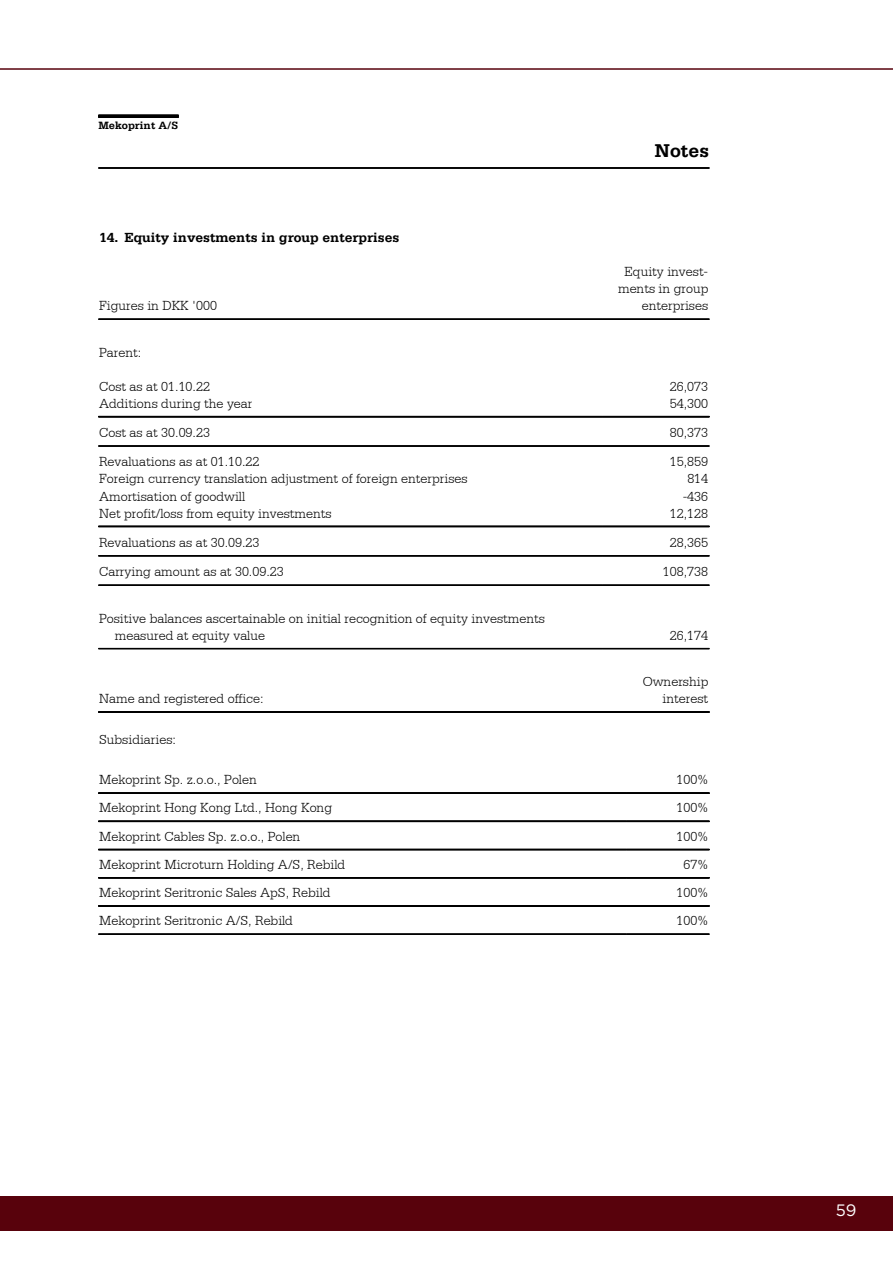
<style>
.page{position:relative;width:893px;height:1263px;background:#fff}
.page>*{position:absolute;margin:0;border:0;box-sizing:border-box;transform-origin:0 0}
.t1{font:300 19.5px "Dane Serifa";color:#000}
.t2{font:16.5px "Gotham";color:#fff}
.t3{font:300 13.95px/17px "Dane Serifa";color:#000;text-align:right}
.t4{font:300 13.95px "Dane Serifa";letter-spacing:-.005em;color:#000}
.t5{font:300 11.1px "Dane Serifa";color:#000}
</style>
<div class="page">
<hr style="left:98px;top:115px;width:81px;height:1px;background:#000">
<hr style="left:98px;top:116px;width:81px;height:1px;background:#000">
<hr style="left:98px;top:117px;width:81px;height:1px;background:#000">
<hr style="left:98px;top:167px;width:611px;height:1px;background:#000">
<hr style="left:98px;top:168px;width:611px;height:1px;background:#000">
<hr style="left:98px;top:319px;width:505px;height:1px;background:#000">
<hr style="left:603px;top:319px;width:106px;height:1px;background:#000">
<hr style="left:98px;top:416px;width:505px;height:1px;background:#000">
<hr style="left:98px;top:417px;width:505px;height:1px;background:#000">
<hr style="left:603px;top:416px;width:106px;height:1px;background:#000">
<hr style="left:603px;top:417px;width:106px;height:1px;background:#000">
<hr style="left:98px;top:445px;width:505px;height:1px;background:#000">
<hr style="left:98px;top:446px;width:505px;height:1px;background:#000">
<hr style="left:603px;top:445px;width:106px;height:1px;background:#000">
<hr style="left:603px;top:446px;width:106px;height:1px;background:#000">
<hr style="left:98px;top:526px;width:505px;height:1px;background:#000">
<hr style="left:603px;top:526px;width:106px;height:1px;background:#000">
<hr style="left:98px;top:555px;width:505px;height:1px;background:#000">
<hr style="left:98px;top:556px;width:505px;height:1px;background:#000">
<hr style="left:603px;top:555px;width:106px;height:1px;background:#000">
<hr style="left:603px;top:556px;width:106px;height:1px;background:#000">
<hr style="left:98px;top:585px;width:505px;height:1px;background:#000">
<hr style="left:603px;top:585px;width:106px;height:1px;background:#000">
<hr style="left:98px;top:648px;width:505px;height:1px;background:#000">
<hr style="left:98px;top:649px;width:505px;height:1px;background:#000">
<hr style="left:603px;top:648px;width:106px;height:1px;background:#000">
<hr style="left:603px;top:649px;width:106px;height:1px;background:#000">
<hr style="left:98px;top:711px;width:529px;height:1px;background:#000">
<hr style="left:98px;top:712px;width:529px;height:1px;background:#000">
<hr style="left:627px;top:711px;width:82px;height:1px;background:#000">
<hr style="left:627px;top:712px;width:82px;height:1px;background:#000">
<hr style="left:98px;top:793px;width:529px;height:1px;background:#000">
<hr style="left:627px;top:793px;width:82px;height:1px;background:#000">
<hr style="left:98px;top:821px;width:529px;height:1px;background:#000">
<hr style="left:627px;top:821px;width:82px;height:1px;background:#000">
<hr style="left:98px;top:849px;width:529px;height:1px;background:#000">
<hr style="left:627px;top:849px;width:82px;height:1px;background:#000">
<hr style="left:98px;top:877px;width:529px;height:1px;background:#000">
<hr style="left:98px;top:878px;width:529px;height:1px;background:#000">
<hr style="left:627px;top:877px;width:82px;height:1px;background:#000">
<hr style="left:627px;top:878px;width:82px;height:1px;background:#000">
<hr style="left:98px;top:905px;width:529px;height:1px;background:#000">
<hr style="left:98px;top:906px;width:529px;height:1px;background:#000">
<hr style="left:627px;top:905px;width:82px;height:1px;background:#000">
<hr style="left:627px;top:906px;width:82px;height:1px;background:#000">
<hr style="left:98px;top:934px;width:529px;height:1px;background:#000">
<hr style="left:627px;top:934px;width:82px;height:1px;background:#000">
<div style="left:0;top:1196px;width:893px;height:35px;background:#58020c"></div>
<hr style="left:0;top:68px;width:893px;height:2px;background:#58020c">
<p class="t5" style="left:98px;top:118px;width:81px">Mekoprint A/S</p>
<p class="t4" style="left:99px;top:229px;width:302px">14. Equity investments in group enterprises</p>
<p class="t3" style="left:99px;top:297px;width:119px">Figures in DKK '000</p>
<h1 class="t1" style="left:655px;top:139px;width:56px">Notes</h1>
<p class="t3" style="left:618px;top:263px;width:92px">Equity invest&shy;ments in group enterprises</p>
<p class="t3" style="left:99px;top:343px;width:44px">Parent:</p>
<p class="t3" style="left:99px;top:377px;width:112px">Cost as at 01.10.22</p>
<p class="t3" style="left:670px;top:377px;width:40px">26,073</p>
<p class="t3" style="left:99px;top:394px;width:155px">Additions during the year</p>
<p class="t3" style="left:670px;top:394px;width:40px">54,300</p>
<p class="t3" style="left:99px;top:424px;width:112px">Cost as at 30.09.23</p>
<p class="t3" style="left:670px;top:424px;width:40px">80,373</p>
<p class="t3" style="left:99px;top:453px;width:162px">Revaluations as at 01.10.22</p>
<p class="t3" style="left:670px;top:453px;width:40px">15,859</p>
<p class="t3" style="left:99px;top:470px;width:370px">Foreign currency translation adjustment of foreign enterprises</p>
<p class="t3" style="left:687px;top:470px;width:22px">814</p>
<p class="t3" style="left:99px;top:487px;width:148px">Amortisation of goodwill</p>
<p class="t3" style="left:683px;top:487px;width:27px">-436</p>
<p class="t3" style="left:99px;top:504px;width:234px">Net profit/loss from equity investments</p>
<p class="t3" style="left:670px;top:504px;width:40px">12,128</p>
<p class="t3" style="left:99px;top:533px;width:162px">Revaluations as at 30.09.23</p>
<p class="t3" style="left:670px;top:533px;width:40px">28,365</p>
<p class="t3" style="left:99px;top:563px;width:186px">Carrying amount as at 30.09.23</p>
<p class="t3" style="left:663px;top:563px;width:47px">108,738</p>
<p class="t3" style="left:115px;top:609px;width:432px;text-align:left;text-indent:-16px">Positive balances ascertainable on initial recognition of equity investments measured at equity value</p>
<p class="t3" style="left:670px;top:626px;width:40px">26,174</p>
<p class="t3" style="left:99px;top:690px;width:166px">Name and registered office:</p>
<p class="t3" style="left:643px;top:673px;width:67px">Ownership interest</p>
<p class="t3" style="left:99px;top:730px;width:78px">Subsidiaries:</p>
<p class="t3" style="left:99px;top:771px;width:159px">Mekoprint Sp. z.o.o., Polen</p>
<p class="t3" style="left:676px;top:771px;width:33px">100%</p>
<p class="t3" style="left:99px;top:799px;width:234px">Mekoprint Hong Kong Ltd., Hong Kong</p>
<p class="t3" style="left:676px;top:799px;width:33px">100%</p>
<p class="t3" style="left:99px;top:827px;width:203px">Mekoprint Cables Sp. z.o.o., Polen</p>
<p class="t3" style="left:676px;top:827px;width:33px">100%</p>
<p class="t3" style="left:99px;top:855px;width:248px">Mekoprint Microturn Holding A/S, Rebild</p>
<p class="t3" style="left:683px;top:855px;width:26px">67%</p>
<p class="t3" style="left:99px;top:884px;width:233px">Mekoprint Seritronic Sales ApS, Rebild</p>
<p class="t3" style="left:676px;top:884px;width:33px">100%</p>
<p class="t3" style="left:99px;top:912px;width:195px">Mekoprint Seritronic A/S, Rebild</p>
<p class="t3" style="left:676px;top:912px;width:33px">100%</p>
<p class="t2" style="left:836px;top:1199px;width:22px">59</p>
</div>
